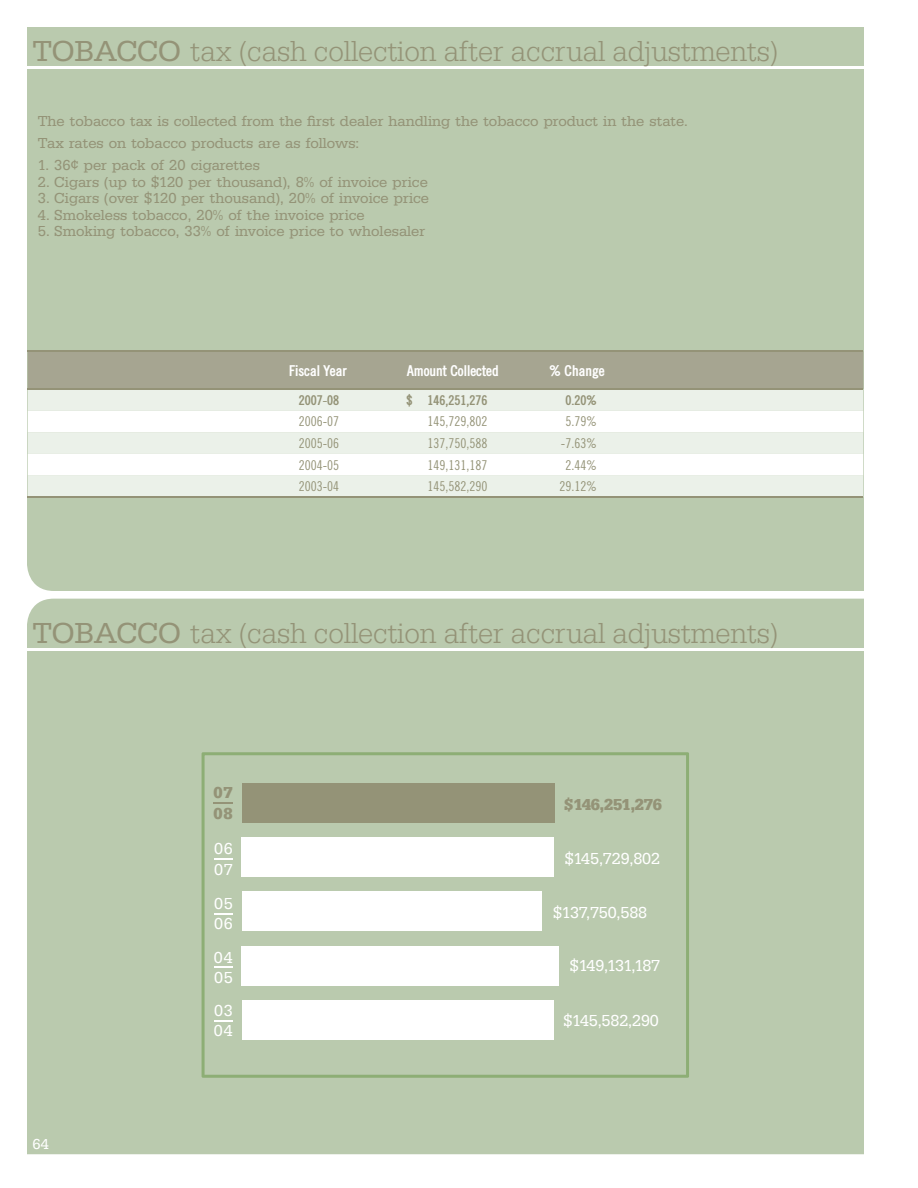
<style>
.page{position:relative;width:918px;height:1188px;background:#fff}
.page>*{position:absolute;margin:0;border:0;box-sizing:border-box;transform-origin:0 0}
.t1{font:30px "URW Egyptienne T Ligh Narr";letter-spacing:-.005em;color:#949377}
.t2{font:16.5px/19.8px "URW Egyptienne T";letter-spacing:-.01em;color:#fff}
.t3{font:700 16.5px/21px "URW Egyptienne T";letter-spacing:-.01em;color:#949377}
.t4{font:16.5px "URW Egyptienne T";letter-spacing:-.05em;color:#fff}
.t5{font:15px/21.9px "URW Egyptienne T";color:#949377}
.t6{font:700 condensed 15px "Trade";color:#fff}
.t7{font:15px "URW Egyptienne T";color:#fff}
.t8{font:13.5px "Trade Condensed";color:#949377}
.t9{font:700 condensed 13.5px "Trade";color:#949377}
.s1{font-family:"URW Egyptienne T"}
</style>
<div class="page">
<div style="left:27px;top:599px;width:837px;height:555px;background:#bacaae"></div>
<div style="left:27px;top:27px;width:837px;height:564px;background:#bacaae"></div>
<hr style="left:14px;top:66px;width:859px;height:3px;background:#fff">
<hr style="left:14px;top:648px;width:859px;height:3px;background:#fff">
<div style="left:28px;top:352px;width:835px;height:36px;background:#a6a591"></div>
<div style="left:28px;top:390px;width:835px;height:106px;background:#ebf1e9"></div>
<svg style="left:28px;top:411px;width:835px;height:65px"></svg>
<hr style="left:28px;top:350px;width:835px;height:2px;background:#949377">
<hr style="left:28px;top:388px;width:835px;height:2px;background:#949377">
<hr style="left:28px;top:496px;width:835px;height:2px;background:#949377">
<svg style="left:202px;top:752px;width:487px;height:326px;fill:#bacaae"></svg>
<svg style="left:214px;top:802px;width:19px;height:2px"></svg>
<svg style="left:214px;top:858px;width:19px;height:2px"></svg>
<svg style="left:214px;top:913px;width:19px;height:1px"></svg>
<svg style="left:214px;top:967px;width:19px;height:1px"></svg>
<svg style="left:214px;top:1020px;width:19px;height:2px"></svg>
<div style="left:242px;top:783px;width:312px;height:39px;background:#949377"></div>
<div style="left:242px;top:837px;width:312px;height:39px;background:#fff"></div>
<div style="left:242px;top:892px;width:300px;height:39px;background:#fff"></div>
<div style="left:242px;top:946px;width:317px;height:39px;background:#fff"></div>
<div style="left:242px;top:1000px;width:312px;height:40px;background:#fff"></div>
<h1 class="t1" style="left:32px;top:40px;width:747px"><span class="s1">TOBACCO</span> tax (cash collection after accrual adjustments)</h1>
<p class="t5" style="left:38px;top:111px;width:652px">The tobacco tax is collected from the first dealer handling the tobacco product in the state.<br>Tax rates on tobacco products are as follows:</p>
<p class="t5" style="left:38px;top:155px;width:224px">1. 36¢ per pack of 20 cigarettes</p>
<p class="t5" style="left:38px;top:172px;width:392px">2. Cigars (up to $120 per thousand), 8% of invoice price</p>
<p class="t5" style="left:38px;top:188px;width:393px">3. Cigars (over $120 per thousand), 20% of invoice price</p>
<p class="t5" style="left:38px;top:205px;width:328px">4. Smokeless tobacco, 20% of the invoice price</p>
<p class="t5" style="left:38px;top:221px;width:389px">5. Smoking tobacco, 33% of invoice price to wholesaler</p>
<p class="t6" style="left:289px;top:365px;width:59px">Fiscal Year</p>
<p class="t6" style="left:407px;top:365px;width:93px">Amount Collected</p>
<p class="t6" style="left:550px;top:365px;width:56px">% Change</p>
<p class="t9" style="left:299px;top:395px;width:42px">2007-08</p>
<p class="t9" style="left:406px;top:395px;width:83px">$ 146,251,276</p>
<p class="t9" style="left:565px;top:395px;width:33px">0.20%</p>
<p class="t8" style="left:299px;top:417px;width:42px">2006-07</p>
<p class="t8" style="left:428px;top:417px;width:61px">145,729,802</p>
<p class="t8" style="left:565px;top:417px;width:33px">5.79%</p>
<p class="t8" style="left:299px;top:438px;width:42px">2005-06</p>
<p class="t8" style="left:428px;top:438px;width:61px">137,750,588</p>
<p class="t8" style="left:561px;top:438px;width:37px">-7.63%</p>
<p class="t8" style="left:299px;top:460px;width:42px">2004-05</p>
<p class="t8" style="left:428px;top:460px;width:61px">149,131,187</p>
<p class="t8" style="left:565px;top:460px;width:33px">2.44%</p>
<p class="t8" style="left:299px;top:481px;width:42px">2003-04</p>
<p class="t8" style="left:428px;top:481px;width:61px">145,582,290</p>
<p class="t8" style="left:559px;top:481px;width:39px">29.12%</p>
<h1 class="t1" style="left:32px;top:622px;width:747px"><span class="s1">TOBACCO</span> tax (cash collection after accrual adjustments)</h1>
<p class="t7" style="left:32px;top:1138px;width:18px">64</p>
<p class="t3" style="left:214px;top:783px;width:21px">07<br>08</p>
<p class="t2" style="left:214px;top:839px;width:20px;line-height:21px">06<br>07</p>
<p class="t2" style="left:214px;top:895px;width:20px">05<br>06</p>
<p class="t2" style="left:214px;top:948px;width:20px">04<br>05</p>
<p class="t2" style="left:214px;top:1002px;width:20px">03<br>04</p>
<p class="t2" style="left:563px;top:1011px;width:97px">$145,582,290</p>
<p class="t3" style="left:564px;top:796px;width:99px">$146,251,276</p>
<p class="t2" style="left:565px;top:850px;width:97px">$145,729,802</p>
<p class="t2" style="left:553px;top:903px;width:96px">$137,750,588</p>
<p class="t4" style="left:570px;top:959px;width:92px">$149,131,187</p>
</div>
